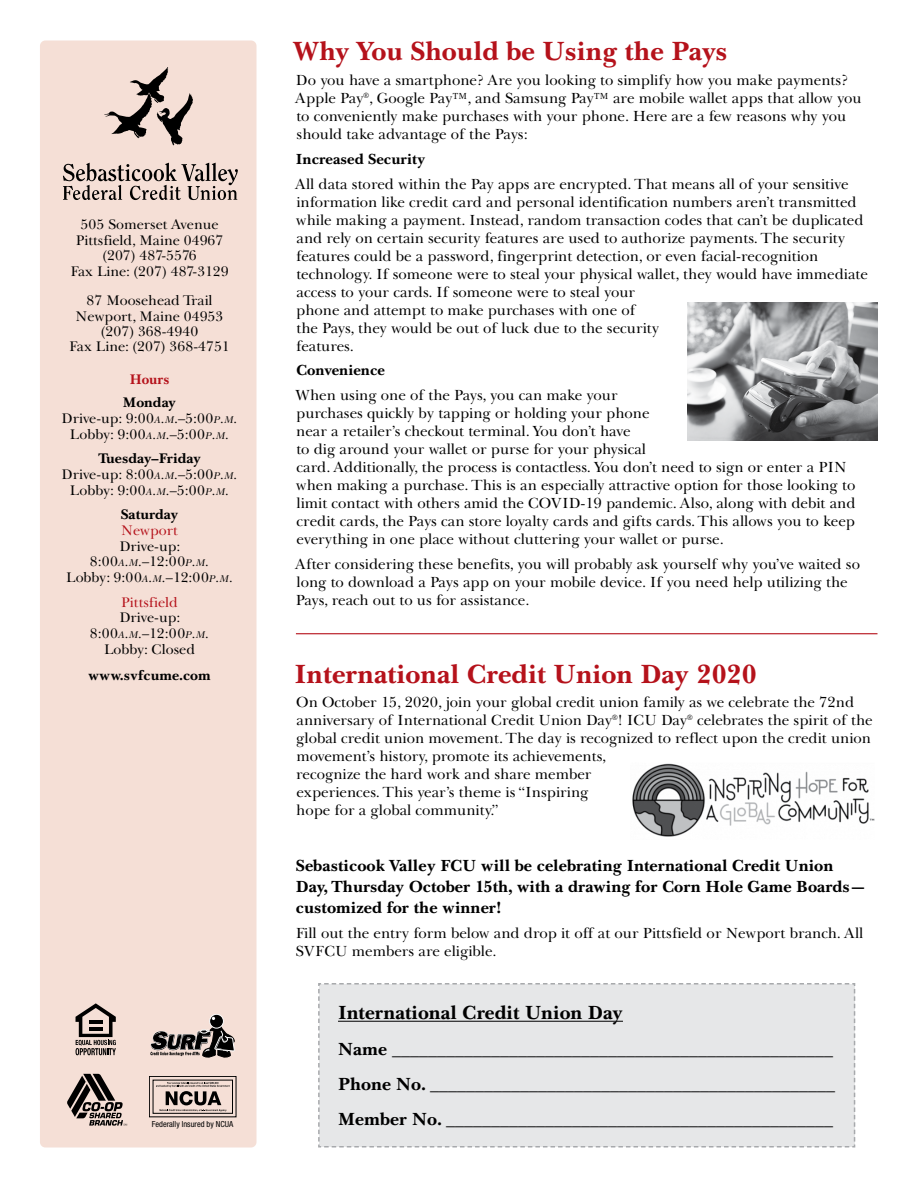
<style>
.page{position:relative;width:918px;height:1188px;background:#fff}
.page>*{position:absolute;margin:0;border:0;box-sizing:border-box;transform-origin:0 0}
.t1{font:700 27px "Baskerville Cyr LT Std";color:#b5121b}
.t2{font:700 19.5px "Baskerville Cyr LT Std";color:#000}
.t3{font:700 18px/35.2px "Baskerville Cyr LT Std";color:#000;text-align:justify}
.t4{font:700 16.5px/21px "Baskerville Cyr LT Std";color:#000}
.t5{font:15px/18px "Baskerville Cyr LT Std Upright";color:#000}
.t6{font:700 15px "Baskerville Cyr LT Std";color:#000}
.t7{font:14.25px/15.5px "Baskerville Cyr LT Std Upright";color:#000;text-align:center}
.t8{font:700 14.25px "Baskerville Cyr LT Std";color:#000}
.t9{font:14.25px "Baskerville Cyr LT Std Upright";color:#b5121b}
.t10{font:700 14.25px "Baskerville Cyr LT Std";color:#b5121b;scale:.95 1}
.t11{font:condensed 8.4px "Helvetica Neue LT Std";color:#000}
.s1{font-family:"Baskerville Cyr LT Std Incline";font-size:10.05px}
.s2{font-family:"Baskerville Cyr LT Std Incline"}
</style>
<div class="page">
<div style="left:40px;top:40px;width:216px;height:1108px;background:#f5dfd6;border-radius:5px"></div>
<div style="left:149px;top:1076px;width:87px;height:41px;border:1px solid #000"></div>
<div style="left:153px;top:1080px;width:80px;height:34px;border:1px solid #000"></div>
<svg style="left:156px;top:1082px;width:74px;height:30px"></svg>
<svg style="left:76px;top:1003px;width:40px;height:52px"></svg>
<svg style="left:67px;top:1074px;width:60px;height:52px"></svg>
<div style="left:209px;top:1014px;width:15px;height:14px;border:1px solid #fff;border-radius:50%"></div>
<svg style="left:150px;top:1017px;width:85px;height:41px"></svg>
<svg style="left:63px;top:163px;width:175px;height:37px"></svg>
<svg style="left:104px;top:67px;width:89px;height:79px"></svg>
<hr style="left:296px;top:633px;width:582px;height:1px;background:#b5121b">
<img style="left:687px;top:302px;width:191px;height:139px">
<img style="left:632px;top:763px;width:243px;height:74px">
<div style="left:318px;top:983px;width:538px;height:165px;background:#e6e7e8"></div>
<hr style="left:338px;top:1021px;width:285px;height:1px;background:#000">
<p class="t7" style="left:70px;top:217px;width:160px">505 Somerset Avenue<br>Pittsfield, Maine 04967 (207) 487-5576<br>Fax Line: (207) 487-3129</p>
<p class="t7" style="left:69px;top:293px;width:162px">87 Moosehead Trail<br>Newport, Maine 04953 (207) 368-4940<br>Fax Line: (207) 368-4751</p>
<p class="t10" style="left:130px;top:371px;width:43px">Hours</p>
<p class="t8" style="left:123px;top:395px;width:55px">Monday</p>
<p class="t7" style="left:62px;top:411px;width:177px">Drive-up: 9:00<span class="s1">A</span><span class="s2">.</span><span class="s1">M</span>.–5:00<span class="s1">P</span><span class="s2">.</span><span class="s1">M</span><span class="s2">.<br></span>Lobby: 9:00<span class="s1">A</span><span class="s2">.</span><span class="s1">M</span><span class="s2">.</span>–5:00<span class="s1">P</span><span class="s2">.</span><span class="s1">M</span><span class="s2">.</span></p>
<p class="t8" style="left:98px;top:451px;width:104px">Tuesday–Friday</p>
<p class="t7" style="left:62px;top:467px;width:177px">Drive-up: 8:00<span class="s1">A</span><span class="s2">.</span><span class="s1">M</span><span class="s2">.</span>–5:00<span class="s1">P</span><span class="s2">.</span><span class="s1">M</span><span class="s2">.<br></span>Lobby: 9:00<span class="s1">A</span><span class="s2">.</span><span class="s1">M</span><span class="s2">.</span>–5:00<span class="s1">P</span><span class="s2">.</span><span class="s1">M</span><span class="s2">.</span></p>
<p class="t8" style="left:121px;top:506px;width:59px">Saturday</p>
<p class="t9" style="left:121px;top:522px;width:58px">Newport</p>
<p class="t7" style="left:66px;top:538px;width:168px">Drive-up:<br>8:00<span class="s1">A</span><span class="s2">.</span><span class="s1">M</span><span class="s2">.</span>–12:00<span class="s1">P</span><span class="s2">.</span><span class="s1">M</span><span class="s2">.<br></span>Lobby: 9:00<span class="s1">A</span><span class="s2">.</span><span class="s1">M</span><span class="s2">.</span>–12:00<span class="s1">P</span><span class="s2">.</span><span class="s1">M</span><span class="s2">.</span></p>
<p class="t9" style="left:121px;top:594px;width:58px">Pittsfield</p>
<p class="t7" style="left:90px;top:610px;width:121px">Drive-up:<br>8:00<span class="s1">A</span><span class="s2">.</span><span class="s1">M</span><span class="s2">.</span>–12:00<span class="s1">P</span><span class="s2">.</span><span class="s1">M</span><span class="s2">.<br></span>Lobby: Closed</p>
<p class="t8" style="left:88px;top:667px;width:124px">www.svfcume.com</p>
<p class="t11" style="left:152px;top:1120px;width:83px">Federally Insured by NCUA</p>
<h1 class="t1" style="left:292px;top:36px;width:436px">Why You Should be Using the Pays</h1>
<p class="t5" style="left:294px;top:72px;width:569px">Do you have a smartphone? Are you looking to simplify how you make payments?<br>Apple Pay®, Google Pay™, and Samsung Pay™ are mobile wallet apps that allow you to conveniently make purchases with your phone. Here are a few reasons why you should take advantage of the Pays:</p>
<p class="t6" style="left:296px;top:150px;width:131px">Increased Security</p>
<p class="t5" style="left:294px;top:175px;width:575px">All data stored within the Pay apps are encrypted. That means all of your sensitive information like credit card and personal identification numbers aren’t transmitted while making a payment. Instead, random transaction codes that can’t be duplicated and rely on certain security features are used to authorize payments. The security features could be a password, fingerprint detection, or even facial-recognition technology. If someone were to steal your physical wallet, they would have immediate access to your cards. If someone were to steal your<br>phone and attempt to make purchases with one of<br>the Pays, they would be out of luck due to the security<br>features.</p>
<p class="t6" style="left:296px;top:362px;width:90px">Convenience</p>
<p class="t5" style="left:295px;top:387px;width:562px">When using one of the Pays, you can make your<br>purchases quickly by tapping or holding your phone<br>near a retailer’s checkout terminal. You don’t have<br>to dig around your wallet or purse for your physical<br>card. Additionally, the process is contactless. You don’t need to sign or enter a PIN when making a purchase. This is an especially attractive option for those looking to limit contact with others amid the COVID-19 pandemic. Also, along with debit and credit cards, the Pays can store loyalty cards and gifts cards. This allows you to keep everything in one place without cluttering your wallet or purse.</p>
<p class="t5" style="left:294px;top:555px;width:567px">After considering these benefits, you will probably ask yourself why you’ve waited so long to download a Pays app on your mobile device. If you need help utilizing the<br>Pays, reach out to us for assistance.</p>
<h1 class="t1" style="left:295px;top:659px;width:464px">International Credit Union Day 2020</h1>
<p class="t5" style="left:296px;top:694px;width:578px">On October 15, 2020, join your global credit union family as we celebrate the 72nd anniversary of International Credit Union Day®! ICU Day® celebrates the spirit of the global credit union movement. The day is recognized to reflect upon the credit union movement’s history, promote its achievements,<br>recognize the hard work and share member<br>experiences. This year’s theme is “Inspiring<br>hope for a global community.”</p>
<p class="t4" style="left:296px;top:856px;width:572px">Sebasticook Valley FCU will be celebrating International Credit Union<br>Day, Thursday October 15th, with a drawing for Corn Hole Game Boards— customized for the winner!</p>
<p class="t5" style="left:296px;top:925px;width:569px">Fill out the entry form below and drop it off at our Pittsfield or Newport branch. All<br>SVFCU members are eligible.</p>
<h2 class="t2" style="left:338px;top:1002px;width:286px">International Credit Union Day</h2>
<p class="t3" style="left:338px;top:1031px;width:499px">Name _________________________________________________ Phone No. _____________________________________________ Member No. ___________________________________________</p>
</div>
